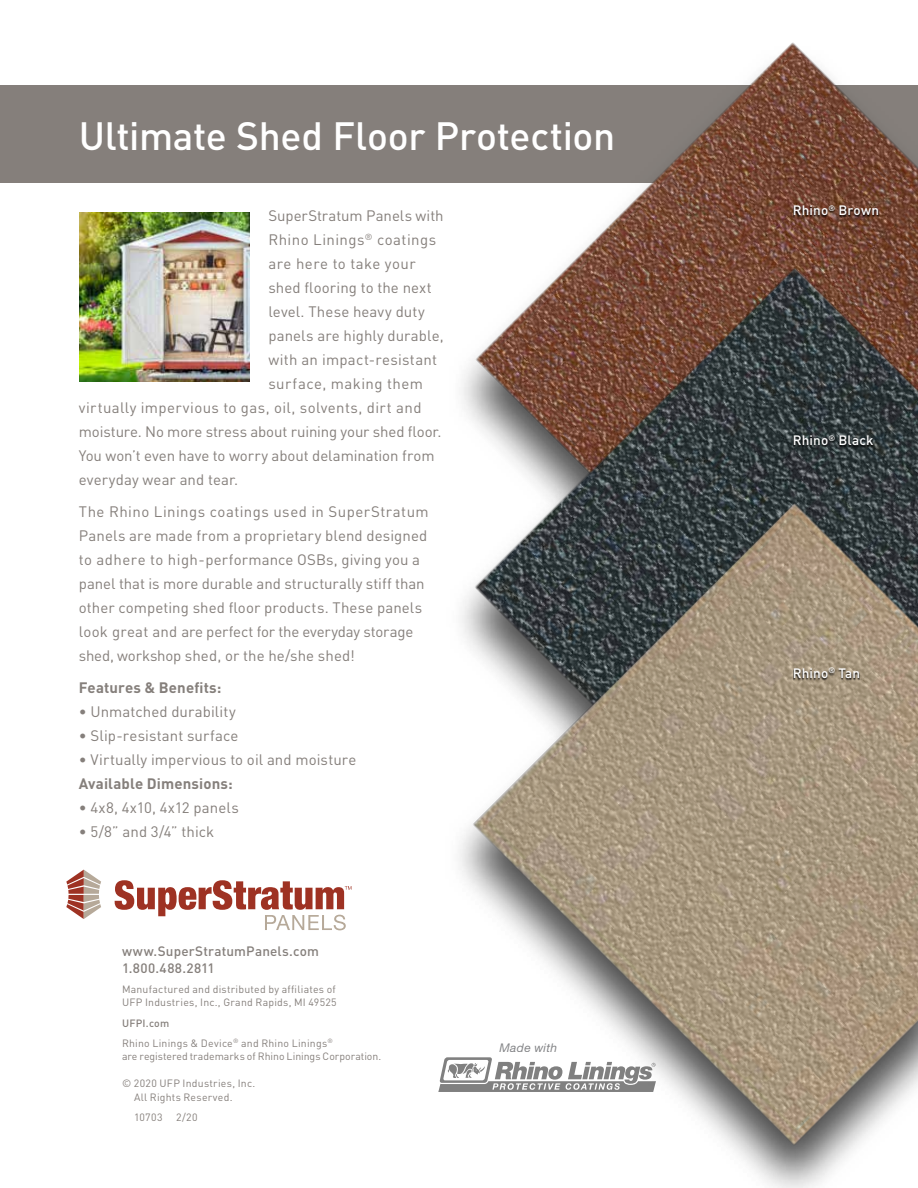
<style>
.page{position:relative;width:918px;height:1188px;background:#fff}
.page>*{position:absolute;margin:0;border:0;box-sizing:border-box;transform-origin:0 0}
.t1{font:500 39px "DIN";letter-spacing:-.01em;color:#fff}
.t2{font:15px/24px "DIN";letter-spacing:.005em;color:#857f7b}
.t3{font:15px "DIN";letter-spacing:.03em;color:#857f7b}
.t4{font:15px "DIN";letter-spacing:.025em;color:#857f7b}
.t5{font:700 15px "DIN";letter-spacing:.01em;color:#857f7b}
.t6{font:500 13.5px/16.5px "DIN";letter-spacing:.01em;color:#857f7b}
.t7{font:500 13.5px "DIN";letter-spacing:.01em;color:#fff}
.t8{font:italic 12px "Helvetica Neue LT Std";letter-spacing:.025em;color:#6d6e71}
.t9{font:10.5px/13.5px "DIN";letter-spacing:.02em;color:#857f7b}
.t10{font:10.5px "DIN";color:#857f7b}
.s1{font-weight:500}
</style>
<div class="page">
<div style="left:0;top:85px;width:918px;height:98px;background:#857f7b"></div>
<svg style="left:115px;top:880px;width:236px;height:50px"></svg>
<svg style="left:66px;top:870px;width:35px;height:49px"></svg>
<img style="left:654px;top:42px;width:264px;height:139px">
<img style="left:462px;top:181px;width:456px;height:239px">
<img style="left:459px;top:420px;width:459px;height:768px">
<img style="left:80px;top:212px;width:170px;height:170px">
<div style="left:793px;top:206px;width:86px;height:12px;background:#000;opacity:.9"></div>
<div style="left:793px;top:436px;width:82px;height:13px;background:#000;opacity:.9"></div>
<div style="left:793px;top:668px;width:67px;height:13px;background:#000;opacity:.9"></div>
<svg style="left:438px;top:1057px;width:218px;height:35px"></svg>
<h1 class="t1" style="left:79px;top:111px;width:538px">Ultimate Shed Floor Protection</h1>
<p class="t2" style="left:268px;top:203px;width:177px">SuperStratum Panels with</p>
<p class="t3" style="left:268px;top:230px;width:169px">Rhino Linings<sup>®</sup> coatings</p>
<p class="t3" style="left:268px;top:254px;width:149px">are here to take your</p>
<p class="t2" style="left:268px;top:275px;width:165px">shed flooring to the next</p>
<p class="t2" style="left:268px;top:299px;width:158px">level. These heavy duty</p>
<p class="t2" style="left:268px;top:323px;width:177px">panels are highly durable,</p>
<p class="t2" style="left:268px;top:347px;width:170px">with an impact-resistant</p>
<p class="t3" style="left:268px;top:374px;width:156px">surface, making them</p>
<p class="t4" style="left:79px;top:398px;width:344px">virtually impervious to gas, oil, solvents, dirt and</p>
<p class="t2" style="left:79px;top:419px;width:364px">moisture. No more stress about ruining your shed floor.</p>
<p class="t2" style="left:79px;top:443px;width:357px">You won’t even have to worry about delamination from</p>
<p class="t2" style="left:79px;top:467px;width:161px">everyday wear and tear.</p>
<p class="t2" style="left:79px;top:499px;width:351px">The Rhino Linings coatings used in SuperStratum Panels are made from a proprietary blend designed to adhere to high-performance OSBs, giving you a panel that is more durable and structurally stiff than other competing shed floor products. These panels look great and are perfect for the everyday storage shed, workshop shed, or the he/she shed!</p>
<p class="t5" style="left:79px;top:678px;width:144px">Features &amp; Benefits:</p>
<p class="t2" style="left:79px;top:699px;width:158px">• Unmatched durability</p>
<p class="t2" style="left:79px;top:723px;width:161px">• Slip-resistant surface</p>
<p class="t2" style="left:79px;top:747px;width:279px">• Virtually impervious to oil and moisture</p>
<p class="t5" style="left:79px;top:774px;width:155px">Available Dimensions:</p>
<p class="t2" style="left:79px;top:795px;width:161px">• 4x8, 4x10, 4x12 panels</p>
<p class="t2" style="left:79px;top:819px;width:137px">• 5/8” and 3/4” thick</p>
<p class="t6" style="left:122px;top:943px;width:198px">www.SuperStratumPanels.com<br>1.800.488.2811</p>
<p class="t9" style="left:122px;top:982px;width:216px">Manufactured and distributed by affiliates of<br>UFP Industries, Inc., Grand Rapids, MI 49525</p>
<p class="t9" style="left:122px;top:1013px;width:212px;line-height:20.2px"><span class="s1">UFPI.com<br></span>Rhino Linings &amp; Device<sup>®</sup> and Rhino Linings<sup>®</sup></p>
<p class="t10" style="left:122px;top:1050px;width:261px">are registered trademarks of Rhino Linings Corporation.</p>
<p class="t9" style="left:134px;top:1077px;width:123px;text-indent:-12px">© 2020 UFP Industries, Inc.<br>All Rights Reserved.</p>
<p class="t9" style="left:134px;top:1110px;width:30px">10703</p>
<p class="t9" style="left:176px;top:1110px;width:23px">2/20</p>
<p class="t8" style="left:500px;top:1040px;width:59px">Made with</p>
<p class="t7" style="left:793px;top:201px;width:88px">Rhino<sup>®</sup> Brown</p>
<p class="t7" style="left:793px;top:432px;width:82px">Rhino<sup>®</sup> Black</p>
<p class="t7" style="left:793px;top:664px;width:69px">Rhino<sup>®</sup> Tan</p>
</div>
